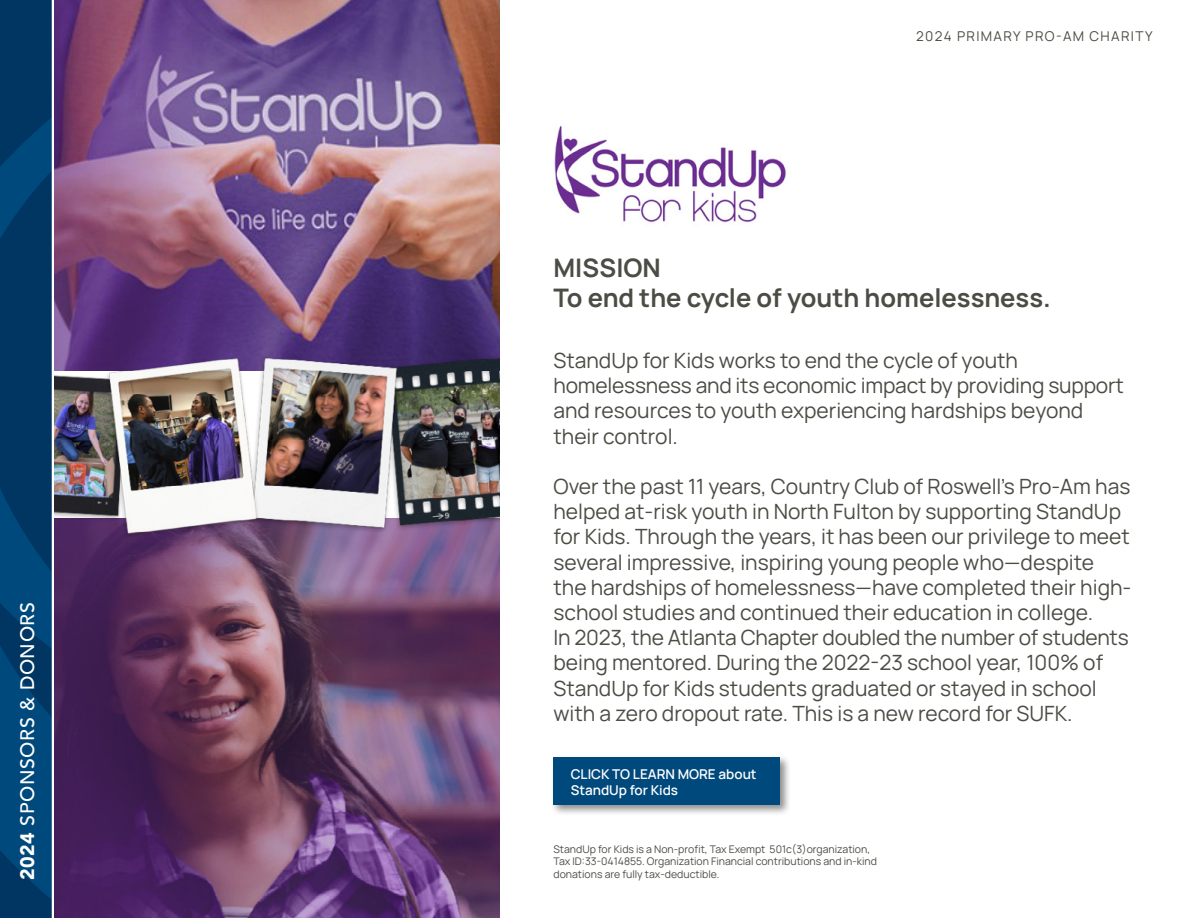
<style>
.page{position:relative;width:1188px;height:918px;background:#fff}
.page>*{position:absolute;margin:0;border:0;box-sizing:border-box;transform-origin:0 0}
.t1{font:700 25.5px/30.6px "Manrope";color:#4b4c44}
.t2{font:21px/25.2px "Manrope";color:#4b4c44}
.t3{font:500 19.5px "Avenir";letter-spacing:.03em;color:#fff}
.t4{font:600 13.5px/16.2px "Manrope";color:#fff}
.t5{font:13.5px "Manrope";letter-spacing:.1em;color:#4b4c44}
.t6{font:10.5px/12.6px "Manrope";color:#4b4c44}
.s1{font-weight:900}
</style>
<div class="page">
<img style="left:54px;top:543px;width:446px;height:375px">
<img style="left:55px;top:0;width:445px;height:351px">
<img style="left:54px;top:351px;width:446px;height:192px">
<img style="left:554px;top:125px;width:232px;height:98px">
<div style="left:550px;top:754px;width:241px;height:62px;background:#000;opacity:.45"></div>
<div style="left:554px;top:758px;width:226px;height:47px;background:#00497c"></div>
<svg style="left:0;top:0;width:52px;height:918px;background:#013e6b"></svg>
<p class="t3" style="left:11px;top:880px;width:279px;rotate:-90deg"><span class="s1">2024</span> SPONSORS &amp; DONORS</p>
<p class="t5" style="left:916px;top:27px;width:238px">2024 PRIMARY PRO-AM CHARITY</p>
<p class="t1" style="left:554px;top:251px;width:499px">MISSION<br>To end the cycle of youth homelessness.</p>
<p class="t2" style="left:554px;top:347px;width:572px">StandUp for Kids works to end the cycle of youth homelessness and its economic impact by providing support and resources to youth experiencing hardships beyond their control.</p>
<p class="t2" style="left:554px;top:473px;width:579px">Over the past 11 years, Country Club of Roswell’s Pro-Am has helped at-risk youth in North Fulton by supporting StandUp for Kids. Through the years, it has been our privilege to meet several impressive, inspiring young people who—despite the hardships of homelessness—have completed their high&shy;school studies and continued their education in college.<br>In 2023, the Atlanta Chapter doubled the number of students being mentored. During the 2022-23 school year, 100% of StandUp for Kids students graduated or stayed in school with a zero dropout rate. This is a new record for SUFK.</p>
<p class="t4" style="left:571px;top:765px;width:187px">CLICK TO LEARN MORE about<br>StandUp for Kids</p>
<p class="t6" style="left:554px;top:842px;width:325px">StandUp for Kids is a Non-profit, Tax Exempt 501c(3)organization,<br>Tax ID:33-0414855. Organization Financial contributions and in-kind</p>
<p class="t6" style="left:554px;top:867px;width:167px">donations are fully tax-deductible.</p>
</div>
